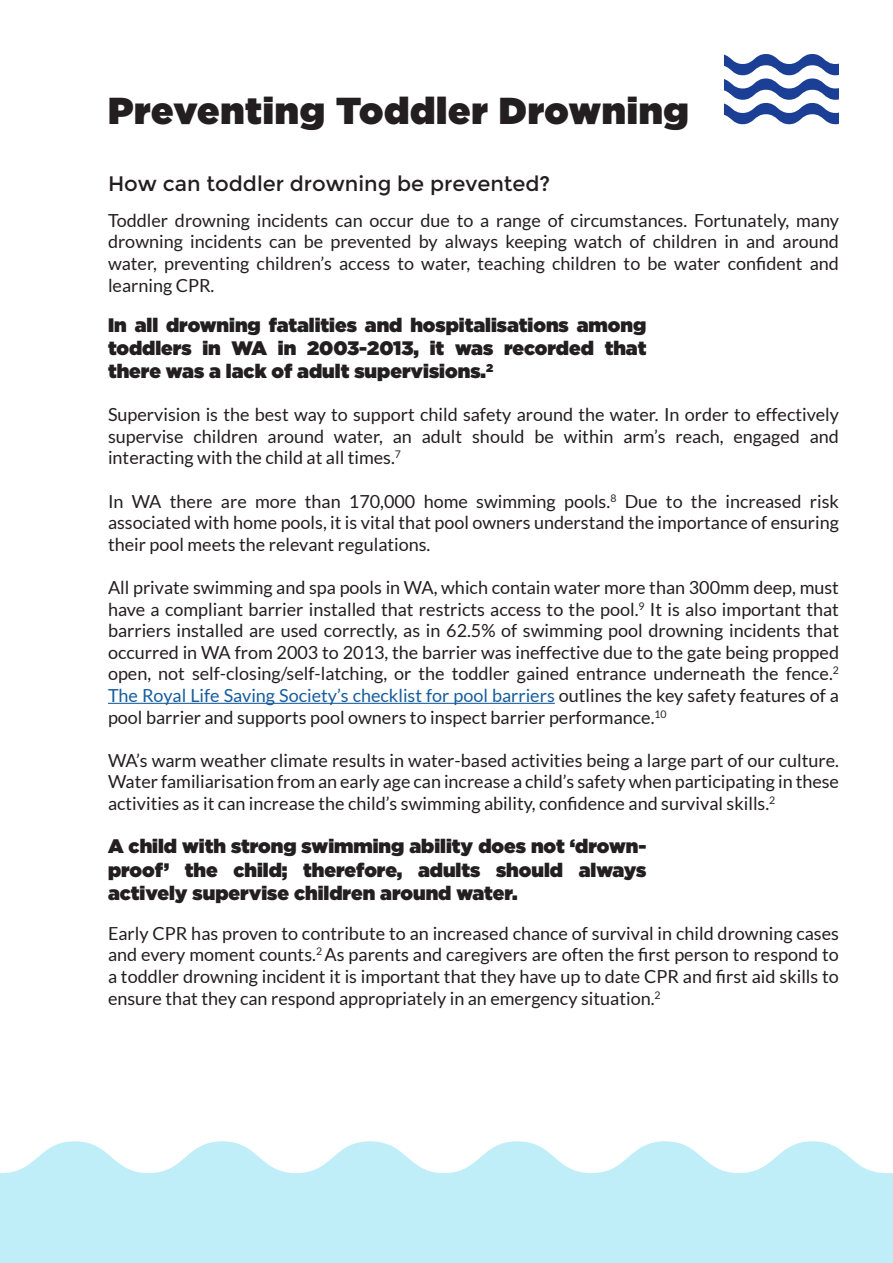
<style>
.page{position:relative;width:893px;height:1263px;background:#fff}
.page>*{position:absolute;margin:0;border:0;box-sizing:border-box;transform-origin:0 0}
.t1{font:900 37.5px "Gotham";letter-spacing:.02em;color:#231f20}
.t2{font:21px "Montserrat";color:#231f20}
.t3{font:900 19.5px/23.4px "Gotham";color:#231f20;text-align:justify}
.t4{font:18px/21.6px "Lato";color:#231f20;text-align:justify}
.s1{color:#175d9e}
</style>
<div class="page">
<hr style="left:108px;top:703px;width:447px;height:1px;background:#175d9e">
<svg style="left:724px;top:54px;width:115px;height:70px"></svg>
<svg style="left:0;top:1141px;width:893px;height:122px;background:#c8f0f8"></svg>
<p class="t1" style="left:108px;top:84px;width:582px">Preventing Toddler Drowning</p>
<p class="t2" style="left:108px;top:171px;width:444px">How can toddler drowning be prevented?</p>
<p class="t4" style="left:108px;top:209px;width:732px">Toddler drowning incidents can occur due to a range of circumstances. Fortunately, many drowning incidents can be prevented by always keeping watch of children in and around water, preventing children’s access to water, teaching children to be water confident and learning CPR.</p>
<p class="t3" style="left:108px;top:313px;width:540px">In all drowning fatalities and hospitalisations among toddlers in WA in 2003-2013, it was recorded that there was a lack of adult supervisions.<sup>2</sup></p>
<p class="t4" style="left:108px;top:404px;width:732px">Supervision is the best way to support child safety around the water. In order to effectively supervise children around water, an adult should be within arm’s reach, engaged and interacting with the child at all times.<sup>7</sup></p>
<p class="t4" style="left:108px;top:490px;width:732px">In WA there are more than 170,000 home swimming pools.<sup>8</sup> Due to the increased risk associated with home pools, it is vital that pool owners understand the importance of ensuring their pool meets the relevant regulations.</p>
<p class="t4" style="left:108px;top:577px;width:733px">All private swimming and spa pools in WA, which contain water more than 300mm deep, must have a compliant barrier installed that restricts access to the pool.<sup>9</sup> It is also important that barriers installed are used correctly, as in 62.5% of swimming pool drowning incidents that occurred in WA from 2003 to 2013, the barrier was ineffective due to the gate being propped open, not self-closing/self-latching, or the toddler gained entrance underneath the fence.<sup>2<br></sup><span class="s1">The Royal Life Saving Society’s checklist for pool barriers</span> outlines the key safety features of a pool barrier and supports pool owners to inspect barrier performance.<sup>10</sup></p>
<p class="t4" style="left:108px;top:749px;width:733px">WA’s warm weather climate results in water-based activities being a large part of our culture.<br>Water familiarisation from an early age can increase a child’s safety when participating in these activities as it can increase the child’s swimming ability, confidence and survival skills.<sup>2</sup></p>
<p class="t3" style="left:108px;top:834px;width:540px">A child with strong swimming ability does not ‘drown&shy;proof’ the child; therefore, adults should always actively supervise children around water.</p>
<p class="t4" style="left:108px;top:922px;width:732px">Early CPR has proven to contribute to an increased chance of survival in child drowning cases and every moment counts.<sup>2</sup> As parents and caregivers are often the first person to respond to a toddler drowning incident it is important that they have up to date CPR and first aid skills to ensure that they can respond appropriately in an emergency situation.<sup>2</sup></p>
</div>
